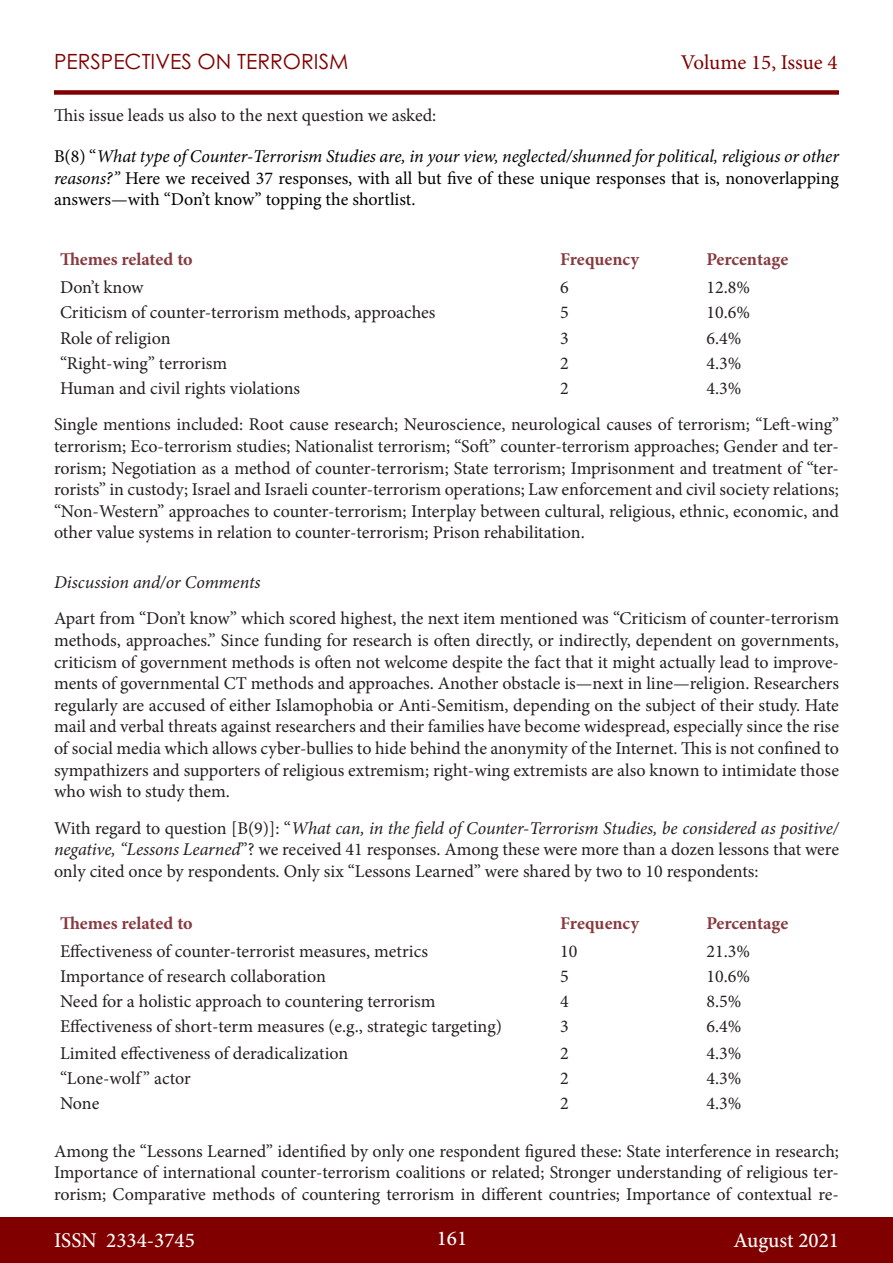
<style>
.page{position:relative;width:893px;height:1263px;background:#fff}
.page>*{position:absolute;margin:0;border:0;box-sizing:border-box;transform-origin:0 0}
.t1{font:500 21px "Minion Pro";color:#fff}
.t2{font:21px "Century Gothic Pro";color:#800000}
.t3{font:21px "Minion Pro";letter-spacing:-.005em;color:#800000}
.t4{font:18px/21.6px "Minion Pro";color:#231f20;text-align:justify}
.t5{font:18px/21.6px "Minion Pro";letter-spacing:-.005em;color:#000;text-align:justify}
.t6{font:700 18px "Minion Pro";letter-spacing:-.005em;color:#873a3f}
.t7{font:italic 18px "Minion Pro";letter-spacing:-.005em;color:#231f20}
.s1{font-style:italic}
</style>
<div class="page">
<div style="left:0;top:1217px;width:893px;height:46px;background:#800000"></div>
<div style="left:54px;top:90px;width:785px;height:5px;background:#800000"></div>
<p class="t2" style="left:54px;top:49px;width:296px">PERSPECTIVES ON TERRORISM</p>
<p class="t3" style="left:681px;top:48px;width:158px">Volume 15, Issue 4</p>
<p class="t4" style="left:54px;top:105px;width:384px">This issue leads us also to the next question we asked:</p>
<p class="t5" style="left:54px;top:146px;width:786px">B(8) “<span class="s1">What type of Counter-Terrorism Studies are, in your view, neglected/shunned for political, religious or other reasons?”</span> Here we received 37 responses, with all but five of these unique responses that is, nonoverlapping answers—with “Don’t know” topping the shortlist.</p>
<p class="t6" style="left:60px;top:247px;width:134px">Themes related to</p>
<p class="t6" style="left:560px;top:247px;width:80px">Frequency</p>
<p class="t6" style="left:706px;top:247px;width:83px">Percentage</p>
<p class="t4" style="left:60px;top:277px;width:85px">Don’t know</p>
<p class="t4" style="left:560px;top:277px;width:10px">6</p>
<p class="t4" style="left:706px;top:277px;width:45px">12.8%</p>
<p class="t4" style="left:60px;top:302px;width:377px">Criticism of counter-terrorism methods, approaches</p>
<p class="t4" style="left:560px;top:302px;width:10px">5</p>
<p class="t4" style="left:706px;top:302px;width:45px">10.6%</p>
<p class="t4" style="left:60px;top:327px;width:112px">Role of religion</p>
<p class="t4" style="left:560px;top:327px;width:10px">3</p>
<p class="t4" style="left:706px;top:327px;width:36px">6.4%</p>
<p class="t4" style="left:60px;top:352px;width:169px">“Right-wing” terrorism</p>
<p class="t4" style="left:560px;top:352px;width:10px">2</p>
<p class="t4" style="left:706px;top:352px;width:36px">4.3%</p>
<p class="t4" style="left:60px;top:377px;width:242px">Human and civil rights violations</p>
<p class="t4" style="left:560px;top:377px;width:10px">2</p>
<p class="t4" style="left:706px;top:377px;width:36px">4.3%</p>
<p class="t4" style="left:54px;top:414px;width:786px">Single mentions included: Root cause research; Neuroscience, neurological causes of terrorism; “Left-wing” terrorism; Eco-terrorism studies; Nationalist terrorism; “Soft” counter-terrorism approaches; Gender and ter&shy;rorism; Negotiation as a method of counter-terrorism; State terrorism; Imprisonment and treatment of “ter&shy;rorists” in custody; Israel and Israeli counter-terrorism operations; Law enforcement and civil society relations; “Non-Western” approaches to counter-terrorism; Interplay between cultural, religious, ethnic, economic, and other value systems in relation to counter-terrorism; Prison rehabilitation.</p>
<p class="t7" style="left:54px;top:570px;width:208px">Discussion and/or Comments</p>
<p class="t4" style="left:54px;top:608px;width:787px">Apart from “Don’t know” which scored highest, the next item mentioned was “Criticism of counter-terrorism methods, approaches.” Since funding for research is often directly, or indirectly, dependent on governments, criticism of government methods is often not welcome despite the fact that it might actually lead to improve&shy;ments of governmental CT methods and approaches. Another obstacle is—next in line—religion. Researchers regularly are accused of either Islamophobia or Anti-Semitism, depending on the subject of their study. Hate mail and verbal threats against researchers and their families have become widespread, especially since the rise of social media which allows cyber-bullies to hide behind the anonymity of the Internet. This is not confined to sympathizers and supporters of religious extremism; right-wing extremists are also known to intimidate those who wish to study them.</p>
<p class="t4" style="left:54px;top:817px;width:786px">With regard to question [B(9)]: “<span class="s1">What can, in the field of Counter-Terrorism Studies, be considered as positive/ negative, “Lessons Learned</span>”? we received 41 responses. Among these were more than a dozen lessons that were only cited once by respondents. Only six “Lessons Learned” were shared by two to 10 respondents:</p>
<p class="t6" style="left:60px;top:911px;width:134px">Themes related to</p>
<p class="t6" style="left:560px;top:911px;width:80px">Frequency</p>
<p class="t6" style="left:706px;top:911px;width:83px">Percentage</p>
<p class="t4" style="left:60px;top:940px;width:369px">Effectiveness of counter-terrorist measures, metrics</p>
<p class="t4" style="left:560px;top:940px;width:19px">10</p>
<p class="t4" style="left:706px;top:940px;width:45px">21.3%</p>
<p class="t4" style="left:60px;top:965px;width:267px">Importance of research collaboration</p>
<p class="t4" style="left:560px;top:965px;width:10px">5</p>
<p class="t4" style="left:706px;top:965px;width:45px">10.6%</p>
<p class="t4" style="left:60px;top:990px;width:377px">Need for a holistic approach to countering terrorism</p>
<p class="t4" style="left:560px;top:990px;width:10px">4</p>
<p class="t4" style="left:706px;top:990px;width:36px">8.5%</p>
<p class="t4" style="left:60px;top:1015px;width:443px">Effectiveness of short-term measures (e.g., strategic targeting)</p>
<p class="t4" style="left:560px;top:1015px;width:10px">3</p>
<p class="t4" style="left:706px;top:1015px;width:36px">6.4%</p>
<p class="t4" style="left:60px;top:1043px;width:290px">Limited effectiveness of deradicalization</p>
<p class="t4" style="left:560px;top:1043px;width:10px">2</p>
<p class="t4" style="left:706px;top:1043px;width:36px">4.3%</p>
<p class="t4" style="left:60px;top:1068px;width:132px">“Lone-wolf ” actor</p>
<p class="t4" style="left:560px;top:1068px;width:10px">2</p>
<p class="t4" style="left:706px;top:1068px;width:36px">4.3%</p>
<p class="t4" style="left:60px;top:1093px;width:41px">None</p>
<p class="t4" style="left:560px;top:1093px;width:10px">2</p>
<p class="t4" style="left:706px;top:1093px;width:36px">4.3%</p>
<p class="t4" style="left:54px;top:1140px;width:786px">Among the “Lessons Learned” identified by only one respondent figured these: State interference in research; Importance of international counter-terrorism coalitions or related; Stronger understanding of religious ter&shy;rorism; Comparative methods of countering terrorism in different countries; Importance of contextual re-</p>
<p class="t1" style="left:54px;top:1226px;width:142px">ISSN 2334-3745</p>
<p class="t1" style="left:437px;top:1224px;width:32px">161</p>
<p class="t1" style="left:733px;top:1226px;width:107px">August 2021</p>
</div>
